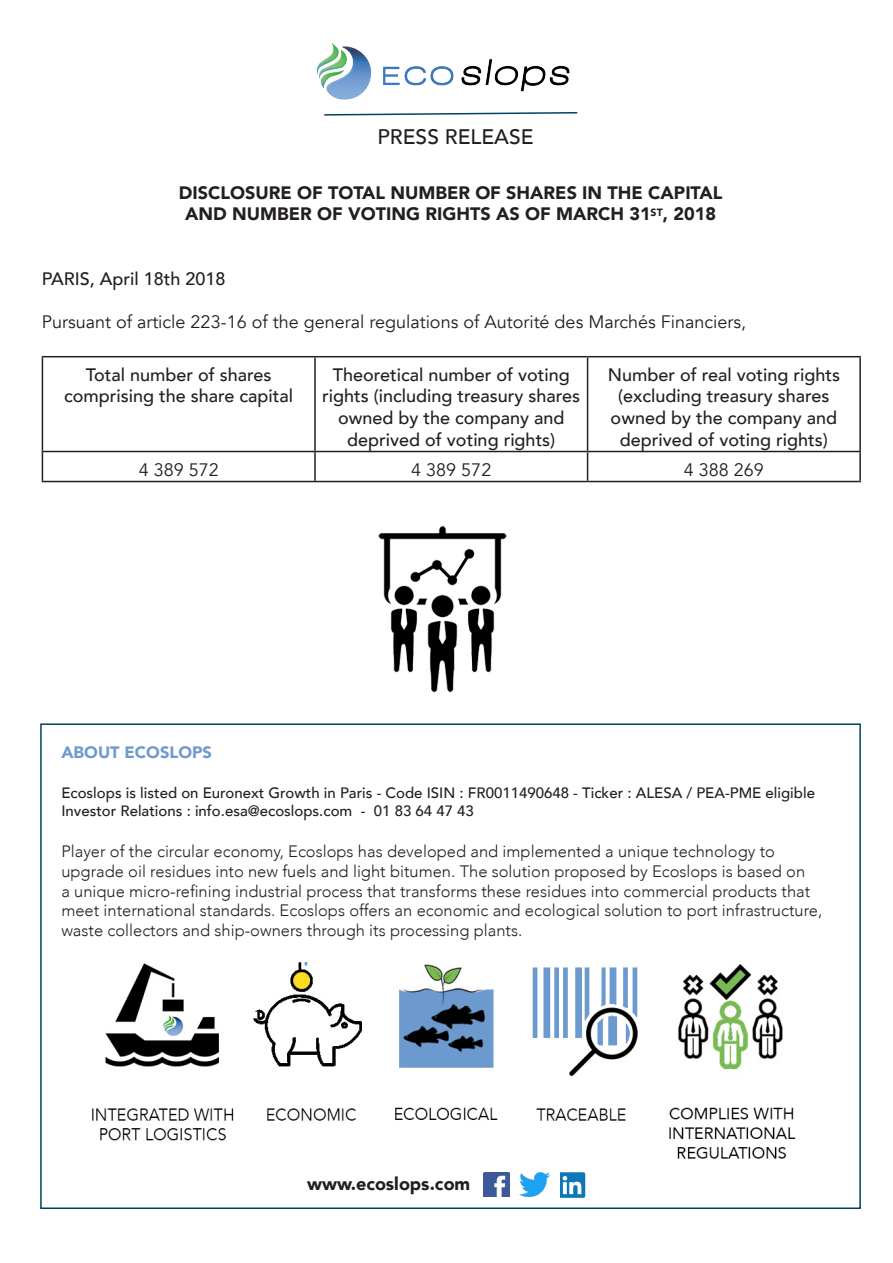
<style>
.page{position:relative;width:893px;height:1263px;background:#fff}
.page>*{position:absolute;margin:0;border:0;box-sizing:border-box;transform-origin:0 0}
.t1{font:500 21px "Avenir";color:#231f20}
.t2{font:500 18px/21.6px "Avenir";color:#231f20;text-align:center}
.t3{font:900 18px/21.6px "Avenir";color:#231f20;text-align:center}
.t4{font:18px "Avenir";color:#231f20}
.t5{font:300 16.5px/19.8px "Avenir";color:#231f20}
.t6{font:900 16.5px "Avenir";color:#6f9ace}
.t7{font:500 15px/18px "Avenir";color:#231f20}
</style>
<div class="page">
<img style="left:316px;top:43px;width:254px;height:57px">
<svg style="left:324px;top:112px;width:254px;height:4px"></svg>
<img style="left:483px;top:1173px;width:26px;height:23px">
<img style="left:520px;top:1172px;width:29px;height:24px">
<img style="left:560px;top:1172px;width:25px;height:26px">
<img style="left:92px;top:962px;width:704px;height:197px">
<hr style="left:42px;top:356px;width:273px;height:1px;background:#231f20">
<hr style="left:42px;top:357px;width:1px;height:94px;background:#231f20">
<hr style="left:315px;top:356px;width:273px;height:1px;background:#231f20">
<hr style="left:314px;top:357px;width:2px;height:94px;background:#231f20">
<hr style="left:588px;top:356px;width:273px;height:1px;background:#231f20">
<hr style="left:587px;top:357px;width:1px;height:94px;background:#231f20">
<hr style="left:859px;top:357px;width:2px;height:94px;background:#231f20">
<hr style="left:42px;top:451px;width:273px;height:1px;background:#231f20">
<svg style="left:42px;top:452px;width:1px;height:29px"></svg>
<hr style="left:315px;top:451px;width:273px;height:1px;background:#231f20">
<hr style="left:314px;top:452px;width:2px;height:29px;background:#231f20">
<hr style="left:588px;top:451px;width:273px;height:1px;background:#231f20">
<svg style="left:587px;top:452px;width:1px;height:29px"></svg>
<hr style="left:859px;top:452px;width:2px;height:29px;background:#231f20">
<hr style="left:42px;top:481px;width:273px;height:1px;background:#231f20">
<hr style="left:315px;top:481px;width:273px;height:1px;background:#231f20">
<hr style="left:588px;top:481px;width:273px;height:1px;background:#231f20">
<img style="left:378px;top:525px;width:129px;height:168px">
<p class="t1" style="left:378px;top:119px;width:157px">PRESS RELEASE</p>
<p class="t3" style="left:179px;top:181px;width:545px">DISCLOSURE OF TOTAL NUMBER OF SHARES IN THE CAPITAL<br>AND NUMBER OF VOTING RIGHTS AS OF MARCH 31<sup>ST</sup>, 2018</p>
<p class="t2" style="left:42px;top:267px;width:185px">PARIS, April 18th 2018</p>
<p class="t4" style="left:42px;top:311px;width:706px">Pursuant of article 223-16 of the general regulations of Autorité des Marchés Financiers,</p>
<p class="t2" style="left:64px;top:363px;width:231px">Total number of shares comprising the share capital</p>
<p class="t2" style="left:322px;top:363px;width:259px">Theoretical number of voting rights (including treasury shares owned by the company and deprived of voting rights)</p>
<p class="t2" style="left:608px;top:363px;width:234px">Number of real voting rights (excluding treasury shares owned by the company and deprived of voting rights)</p>
<p class="t4" style="left:139px;top:459px;width:82px">4 389 572</p>
<p class="t4" style="left:411px;top:459px;width:82px">4 389 572</p>
<p class="t4" style="left:684px;top:459px;width:82px">4 388 269</p>
<p class="t6" style="left:61px;top:738px;width:152px">ABOUT ECOSLOPS</p>
<p class="t7" style="left:61px;top:783px;width:755px">Ecoslops is listed on Euronext Growth in Paris - Code ISIN : FR0011490648 - Ticker : ALESA / PEA-PME eligible<br>Investor Relations : info.esa@ecoslops.com - 01 83 64 47 43</p>
<p class="t5" style="left:61px;top:841px;width:762px">Player of the circular economy, Ecoslops has developed and implemented a unique technology to upgrade oil residues into new fuels and light bitumen. The solution proposed by Ecoslops is based on<br>a unique micro-refining industrial process that transforms these residues into commercial products that meet international standards. Ecoslops offers an economic and ecological solution to port infrastructure, waste collectors and ship-owners through its processing plants.</p>
<p class="t3" style="left:307px;top:1172px;width:165px">www.ecoslops.com</p>
</div>
